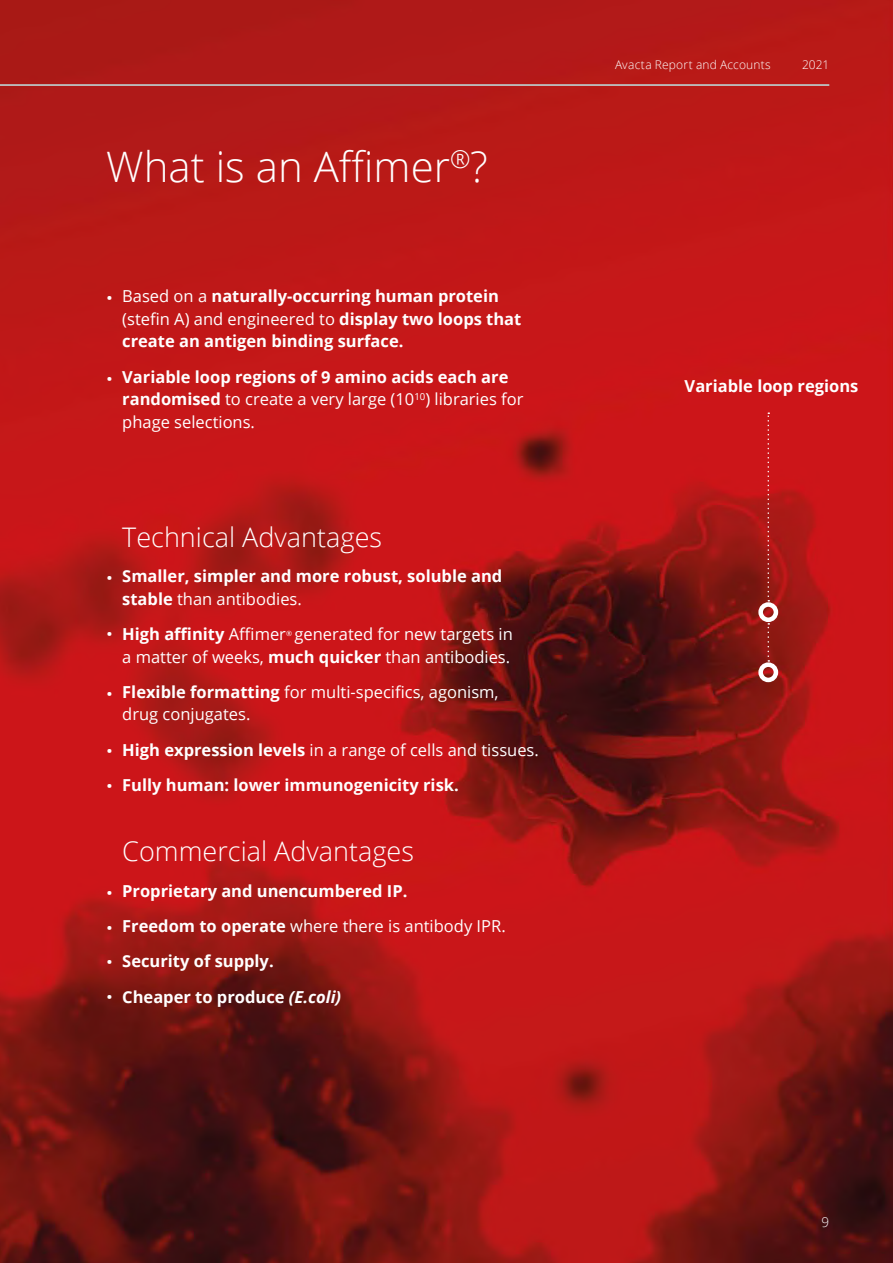
<style>
.page{position:relative;width:893px;height:1263px;background:#fff}
.page>*{position:absolute;margin:0;border:0;box-sizing:border-box;transform-origin:0 0}
.t1{font:300 42px "Open Sans";color:#fff}
.t2{font:300 27px "Open Sans";color:#fff}
.t3{font:700 16.5px/35.2px "Open Sans";color:#fff}
.t4{font:16.5px/22.5px "Open Sans";color:#fff}
.t5{font:16.5px/34.8px "Open Sans";color:#fff;text-align:justify;scale:1.1 1}
.t6{font:300 13.5px "Open Sans";color:#fff}
.t7{font:300 12px "Open Sans";letter-spacing:.015em;color:#fff}
.t8{font:7.2px "Open Sans";color:#fff}
.s1{font-weight:400}
.s2{font-weight:700}
.s3{font-style:italic}
</style>
<div class="page">
<img style="left:0;top:0;width:893px;height:1263px">
<svg style="left:767px;top:412px;width:2px;height:189px"></svg>
<svg style="left:767px;top:623px;width:2px;height:39px"></svg>
<div style="left:758px;top:662px;width:20px;height:20px;border:4px solid #fff;border-radius:50%"></div>
<div style="left:758px;top:602px;width:20px;height:20px;border:4px solid #fff;border-radius:50%"></div>
<hr style="left:0;top:85px;width:829px;height:1px;background:#fff">
<h1 class="t1" style="left:106px;top:138px;width:383px">What is an Affimer<sup>®</sup>?</h1>
<p class="t5" style="left:106px;top:280px;width:8px">•</p>
<p class="t5" style="left:106px;top:361px;width:8px">•</p>
<p class="t3" style="left:122px;top:285px;width:401px;line-height:22.5px"><span class="s1">Based on a</span> naturally-occurring human protein <span class="s1">(stefin A) and engineered to</span> display two loops that create an antigen binding surface.</p>
<p class="t4" style="left:122px;top:365px;width:403px"><span class="s2">Variable loop regions of 9 amino acids each are randomised</span> to create a very large (10<sup>10</sup>) libraries for phage selections.</p>
<p class="t5" style="left:106px;top:560px;width:8px">•</p>
<p class="t5" style="left:106px;top:617px;width:8px">•</p>
<p class="t5" style="left:106px;top:676px;width:8px">•</p>
<p class="t5" style="left:106px;top:733px;width:8px">• •</p>
<h2 class="t2" style="left:122px;top:519px;width:261px">Technical Advantages</h2>
<p class="t3" style="left:122px;top:565px;width:382px;line-height:22.5px">Smaller, simpler and more robust, soluble and stable <span class="s1">than antibodies.</span></p>
<p class="t3" style="left:122px;top:616px;width:165px">High affinity <span class="s1">Affimer</span></p>
<p class="t8" style="left:286px;top:628px;width:8px">®</p>
<p class="t4" style="left:122px;top:622px;width:392px;text-align:right">generated for new targets in<br>a matter of weeks, <span class="s2">much quicker</span> than antibodies.</p>
<p class="t4" style="left:122px;top:680px;width:378px"><span class="s2">Flexible formatting</span> for multi-specifics, agonism, drug conjugates.</p>
<p class="t3" style="left:122px;top:732px;width:418px">High expression levels <span class="s1">in a range of cells and tissues.<br></span>Fully human: lower immunogenicity risk.</p>
<p class="t5" style="left:106px;top:875px;width:8px">• • • •</p>
<h2 class="t2" style="left:122px;top:833px;width:293px">Commercial Advantages</h2>
<p class="t3" style="left:122px;top:873px;width:385px">Proprietary and unencumbered IP.<br>Freedom to operate <span class="s1">where there is antibody IPR.<br></span>Security of supply.<br>Cheaper to produce <span class="s3">(E.coli)</span></p>
<p class="t7" style="left:615px;top:56px;width:157px">Avacta Report and Accounts</p>
<p class="t7" style="left:802px;top:56px;width:29px">2021</p>
<p class="t3" style="left:685px;top:368px;width:175px">Variable loop regions</p>
<p class="t6" style="left:821px;top:1212px;width:9px">9</p>
</div>
